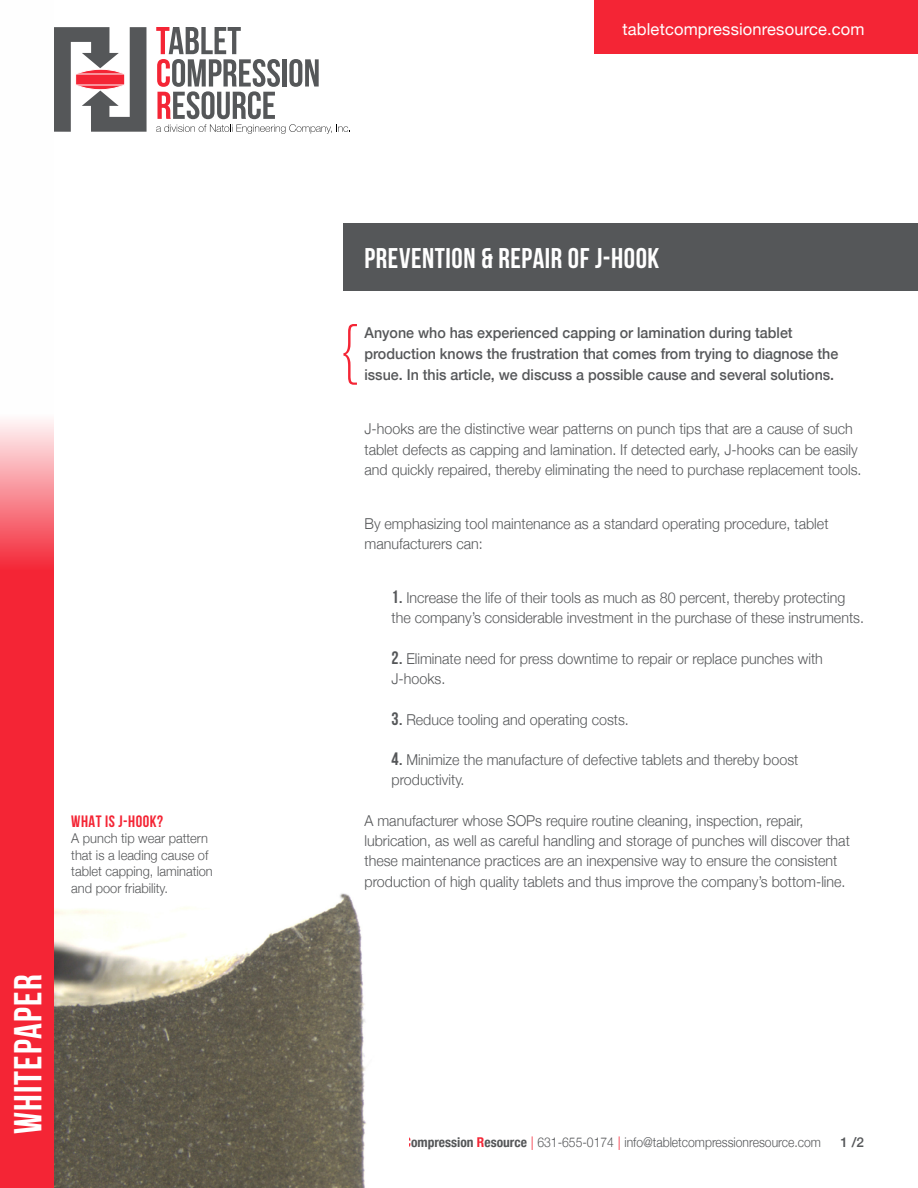
<style>
.page{position:relative;width:918px;height:1188px;background:#fff}
.page>*{position:absolute;margin:0;border:0;box-sizing:border-box;transform-origin:0 0}
.t1{font:700 39px "Bebas Neue";letter-spacing:.03em;color:#fff}
.t2{font:700 28.5px "Bebas Neue";letter-spacing:.02em;color:#fff}
.t3{font:16.5px "Helvetica Neue";letter-spacing:.01em;color:#fff}
.t4{font:700 16.5px "Bebas Neue";letter-spacing:.03em;color:#f42535}
.t5{font:300 15px/20.2px "Helvetica Neue";color:#555759;scale:.95 1}
.t6{font:500 15px/21px "Helvetica Neue";color:#555759;scale:.95 1}
.t7{font:300 13.5px/16.5px "Helvetica Neue";color:#555759;scale:.95 1}
.t8{font:300 13.5px "Helvetica Neue";color:#555759;scale:.9 1}
.t9{font:500 13.5px "Helvetica Neue";color:#555759}
.s1{font-family:"Bebas Neue";font-weight:700;font-size:18px}
.s2{font-weight:700;font-stretch:condensed;color:#f42535}
.s3{font-weight:700;font-stretch:condensed}
.s4{color:#f42535}
</style>
<div class="page">
<svg style="left:0;top:420px;width:54px;height:768px;background:#f43947"></svg>
<svg style="left:54px;top:27px;width:93px;height:105px"></svg>
<svg style="left:156px;top:27px;width:194px;height:107px"></svg>
<div style="left:594px;top:0;width:324px;height:54px;background:#f42535"></div>
<div style="left:343px;top:224px;width:575px;height:67px;background:#555759"></div>
<svg style="left:343px;top:324px;width:14px;height:61px"></svg>
<img style="left:54px;top:893px;width:312px;height:295px">
<p class="t4" style="left:71px;top:812px;width:93px">WHAT IS J-HOOK?</p>
<p class="t7" style="left:71px;top:829px;width:151px">A punch tip wear pattern that is a leading cause of tablet capping, lamination and poor friability.</p>
<h1 class="t1" style="left:7px;top:1134px;width:161px;rotate:-90deg">whitepaper</h1>
<p class="t3" style="left:622px;top:17px;width:244px">tabletcompressionresource.com</p>
<h2 class="t2" style="left:364px;top:242px;width:296px">PREVENTION &amp; REPAIR OF J-HOOK</h2>
<p class="t6" style="left:364px;top:322px;width:500px">Anyone who has experienced capping or lamination during tablet production knows the frustration that comes from trying to diagnose the issue. In this article, we discuss a possible cause and several solutions.</p>
<p class="t5" style="left:364px;top:418px;width:525px">J-hooks are the distinctive wear patterns on punch tips that are a cause of such tablet defects as capping and lamination. If detected early, J-hooks can be easily and quickly repaired, thereby eliminating the need to purchase replacement tools.</p>
<p class="t5" style="left:364px;top:512px;width:490px">By emphasizing tool maintenance as a standard operating procedure, tablet manufacturers can:</p>
<p class="t5" style="left:391px;top:587px;width:499px"><span class="s1">1.</span> Increase the life of their tools as much as 80 percent, thereby protecting the company’s considerable investment in the purchase of these instruments.</p>
<p class="t5" style="left:391px;top:647px;width:456px"><span class="s1">2.</span> Eliminate need for press downtime to repair or replace punches with<br>J-hooks.</p>
<p class="t5" style="left:392px;top:708px;width:251px"><span class="s1">3.</span> Reduce tooling and operating costs.</p>
<p class="t5" style="left:391px;top:749px;width:430px"><span class="s1">4.</span> Minimize the manufacture of defective tablets and thereby boost productivity.</p>
<p class="t5" style="left:364px;top:809px;width:512px">A manufacturer whose SOPs require routine cleaning, inspection, repair, lubrication, as well as careful handling and storage of punches will discover that these maintenance practices are an inexpensive way to ensure the consistent production of high quality tablets and thus improve the company’s bottom-line.</p>
<p class="t8" style="left:368px;top:1131px;width:504px"><span class="s2">T</span><span class="s3">ablet</span> <span class="s2">C</span><span class="s3">ompression</span> <span class="s2">R</span><span class="s3">esource</span> <span class="s4">|</span> 631-655-0174 <span class="s4">|</span> info@tabletcompressionresource.com</p>
<p class="t9" style="left:840px;top:1131px;width:25px">1 /2</p>
</div>
